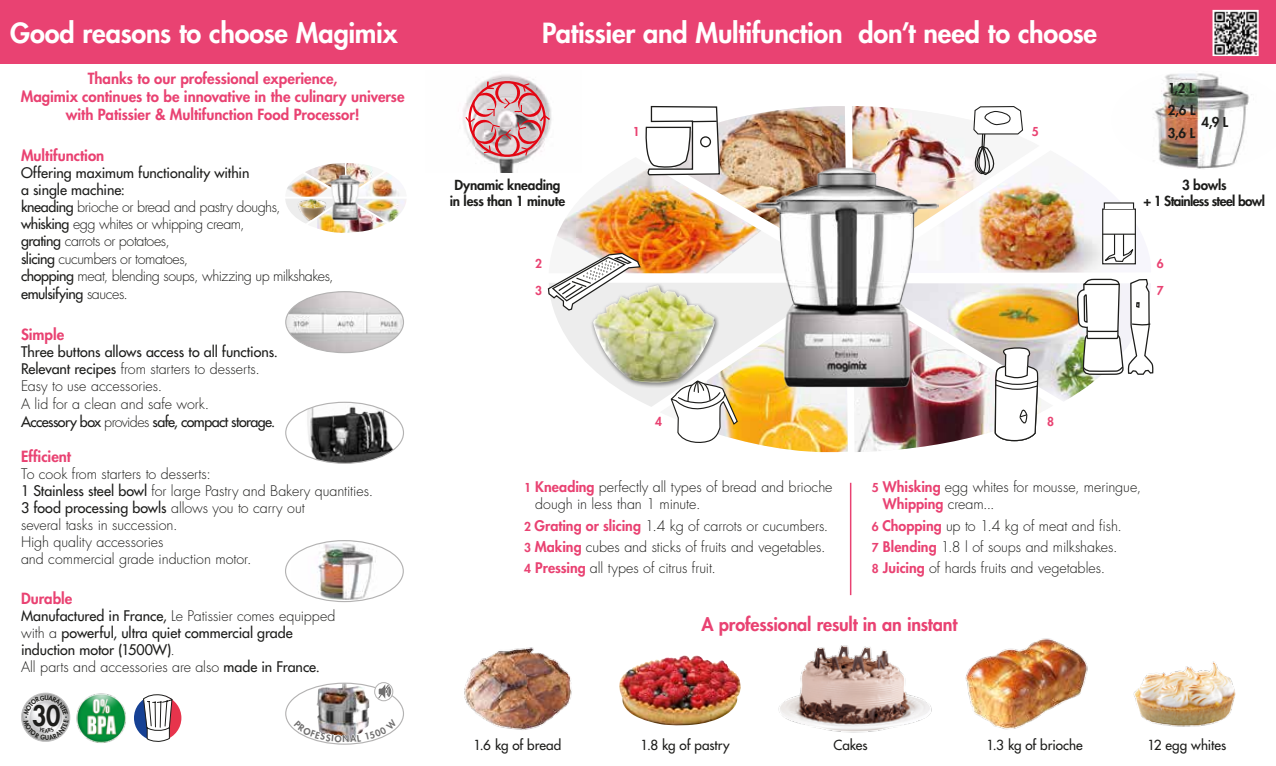
<style>
.page{position:relative;width:1276px;height:766px;background:#fff}
.page>*{position:absolute;margin:0;border:0;box-sizing:border-box;transform-origin:0 0}
.t1{font:800 27.45px "Futura";color:#1d1d1b;scale:.9 1}
.t2{font:800 27px "Futura";letter-spacing:-.01em;color:#fff}
.t3{font:800 18px "Futura";letter-spacing:-.015em;color:#e94272}
.t4{font:800 15px/18px "Futura";color:#e94272;text-align:center}
.t5{font:300 14.25px/17.1px "Futura";letter-spacing:-.01em;color:#1d1d1b}
.t6{font:14.25px/17.2px "Futura";letter-spacing:-.005em;color:#1d1d1b}
.t7{font:300 14.25px/17.2px "Futura";letter-spacing:-.03em;color:#1d1d1b}
.t8{font:800 13.5px/16.2px "Futura";letter-spacing:-.025em;color:#1d1d1b;text-align:center}
.t9{font:13.5px "Futura";letter-spacing:-.005em;color:#1d1d1b}
.t10{font:800 13.35px/22px "Futura";color:#1d1d1b;text-align:justify}
.t11{font:800 12px "Futura";color:#e94272}
.s1{font-weight:400}
.s2{font-weight:300}
.s3{font-weight:800;font-size:12px;color:#e94272}
.s4{font-weight:800;color:#e94272}
</style>
<div class="page">
<img style="left:463px;top:74px;width:71px;height:50px">
<div style="left:0;top:0;width:1276px;height:64px;background:#e94272"></div>
<img style="left:1215px;top:13px;width:40px;height:40px">
<div style="left:1212px;top:10px;width:46px;height:46px;border:2px solid #fff"></div>
<img style="left:317px;top:684px;width:25px;height:32px">
<div style="left:374px;top:682px;width:19px;height:18px;border:1px solid #b3b2b2;border-radius:50%"></div>
<svg style="left:378px;top:683px;width:13px;height:16px"></svg>
<img style="left:1153px;top:73px;width:99px;height:96px">
<img style="left:286px;top:291px;width:117px;height:61px">
<div style="left:285px;top:291px;width:119px;height:62px;border:1px solid #b3b2b2;border-radius:50%"></div>
<img style="left:286px;top:403px;width:117px;height:60px">
<div style="left:285px;top:401px;width:119px;height:62px;border:1px solid #b3b2b2;border-radius:50%"></div>
<img style="left:291px;top:540px;width:112px;height:61px">
<div style="left:285px;top:540px;width:119px;height:62px;border:1px solid #b3b2b2;border-radius:50%"></div>
<img style="left:285px;top:164px;width:102px;height:69px">
<img style="left:287px;top:198px;width:43px;height:25px">
<img style="left:364px;top:199px;width:42px;height:23px">
<img style="left:364px;top:172px;width:36px;height:24px">
<img style="left:327px;top:163px;width:37px;height:59px">
<img style="left:464px;top:673px;width:108px;height:57px">
<img style="left:619px;top:673px;width:122px;height:53px">
<img style="left:778px;top:673px;width:154px;height:60px">
<img style="left:965px;top:640px;width:123px;height:90px">
<img style="left:1133px;top:661px;width:103px;height:66px">
<img style="left:1053px;top:283px;width:23px;height:118px">
<img style="left:1053px;top:183px;width:83px;height:90px">
<div style="left:1102px;top:209px;width:33px;height:55px;background:#fff"></div>
<div style="left:1102px;top:208px;width:34px;height:56px;border:1px solid #1d1d1b"></div>
<div style="left:1104px;top:203px;width:29px;height:6px;background:#fff"></div>
<svg style="left:1100px;top:233px;width:36px;height:31px"></svg>
<svg style="left:1076px;top:278px;width:78px;height:116px"></svg>
<img style="left:464px;top:80px;width:589px;height:593px">
<img style="left:76px;top:693px;width:50px;height:50px">
<svg style="left:134px;top:694px;width:47px;height:47px"></svg>
<img style="left:22px;top:706px;width:48px;height:35px">
<div style="left:21px;top:692px;width:49px;height:49px;border:1px solid #c2c2c2;border-radius:50%"></div>
<svg style="left:292px;top:716px;width:105px;height:27px"></svg>
<svg style="left:24px;top:694px;width:44px;height:46px"></svg>
<h2 class="t2" style="left:10px;top:15px;width:389px">Good reasons to choose Magimix</h2>
<p class="t4" style="left:21px;top:69px;width:385px">Thanks to our professional experience,<br>Magimix continues to be innovative in the culinary universe with Patissier &amp; Multifunction Food Processor!</p>
<p class="t4" style="left:21px;top:146px;width:85px">Multifunction</p>
<p class="t7" style="left:21px;top:164px;width:314px"><span class="s1">Offering maximum functionality within<br>a single machine:<br>kneading</span> brioche or bread and pastry doughs,<br><span class="s1">whisking</span> egg whites or whipping cream,<br><span class="s1">grating</span> carrots or potatoes,<br><span class="s1">slicing</span> cucumbers or tomatoes,<br><span class="s1">chopping</span> meat, blending soups, whizzing up milkshakes, <span class="s1">emulsifying</span> sauces.</p>
<p class="t4" style="left:21px;top:325px;width:45px">Simple</p>
<p class="t6" style="left:21px;top:343px;width:258px">Three buttons allows access to all functions.<br>Relevant recipes <span class="s2">from starters to desserts.<br>Easy to use accessories.<br>A lid for a clean and safe work.<br></span>Accessory box <span class="s2">provides</span> safe, compact storage.</p>
<p class="t4" style="left:21px;top:446px;width:51px">Efficient</p>
<p class="t5" style="left:21px;top:465px;width:353px">To cook from starters to desserts:<br><span class="s1">1 Stainless steel bowl</span> for large Pastry and Bakery quantities.<br><span class="s1">3 food processing bowls</span> allows you to carry out<br>several tasks in succession.<br>High quality accessories<br>and commercial grade induction motor.</p>
<p class="t4" style="left:21px;top:588px;width:53px">Durable</p>
<p class="t6" style="left:21px;top:606px;width:316px">Manufactured in France, <span class="s2">Le Patissier comes equipped with a</span> powerful, ultra quiet commercial grade induction motor (1500W)<span class="s2">.<br>All parts and accessories are also</span> made in France.</p>
<h1 class="t1" style="left:32px;top:697px;width:33px">30</h1>
<h2 class="t2" style="left:542px;top:15px;width:556px">Patissier and Multifunction don’t need to choose</h2>
<p class="t8" style="left:450px;top:176px;width:117px">Dynamic kneading in less than 1 minute</p>
<p class="t11" style="left:633px;top:124px;width:8px">1</p>
<p class="t11" style="left:1032px;top:124px;width:8px">5</p>
<p class="t10" style="left:1167px;top:77px;width:29px">1,2 L 2,6 L 3,6 L</p>
<p class="t10" style="left:1201px;top:111px;width:28px">4,9 L</p>
<p class="t8" style="left:1143px;top:176px;width:123px">3 bowls<br>+ 1 Stainless steel bowl</p>
<p class="t11" style="left:535px;top:256px;width:8px">2</p>
<p class="t11" style="left:1157px;top:256px;width:8px">6</p>
<p class="t11" style="left:535px;top:282px;width:8px">3</p>
<p class="t11" style="left:1157px;top:282px;width:8px">7</p>
<p class="t11" style="left:655px;top:413px;width:8px">4</p>
<p class="t11" style="left:1047px;top:413px;width:8px">8</p>
<p class="t5" style="left:535px;top:478px;width:299px;text-indent:-11px"><span class="s3">1</span> <span class="s4">Kneading</span> perfectly all types of bread and brioche dough in less than 1 minute.</p>
<p class="t5" style="left:524px;top:515px;width:306px;line-height:21.3px"><span class="s3">2</span> <span class="s4">Grating or slicing</span> 1.4 kg of carrots or cucumbers.<br><span class="s3">3</span> <span class="s4">Making</span> cubes and sticks of fruits and vegetables.<br><span class="s3">4</span> <span class="s4">Pressing</span> all types of citrus fruit.</p>
<p class="t5" style="left:883px;top:478px;width:260px;text-indent:-11px"><span class="s3">5</span> <span class="s4">Whisking</span> egg whites for mousse, meringue,<br><span class="s4">Whipping</span> cream...</p>
<p class="t5" style="left:872px;top:515px;width:252px;line-height:21.3px"><span class="s3">6</span> <span class="s4">Chopping</span> up to 1.4 kg of meat and fish.<br><span class="s3">7</span> <span class="s4">Blending</span> 1.8 l of soups and milkshakes.<br><span class="s3">8</span> <span class="s4">Juicing</span> of hards fruits and vegetables.</p>
<p class="t3" style="left:701px;top:611px;width:257px">A professional result in an instant</p>
<p class="t9" style="left:473px;top:736px;width:89px">1.6 kg of bread</p>
<p class="t9" style="left:640px;top:736px;width:91px">1.8 kg of pastry</p>
<p class="t9" style="left:833px;top:736px;width:36px">Cakes</p>
<p class="t9" style="left:986px;top:736px;width:98px">1.3 kg of brioche</p>
<p class="t9" style="left:1147px;top:736px;width:80px">12 egg whites</p>
</div>
